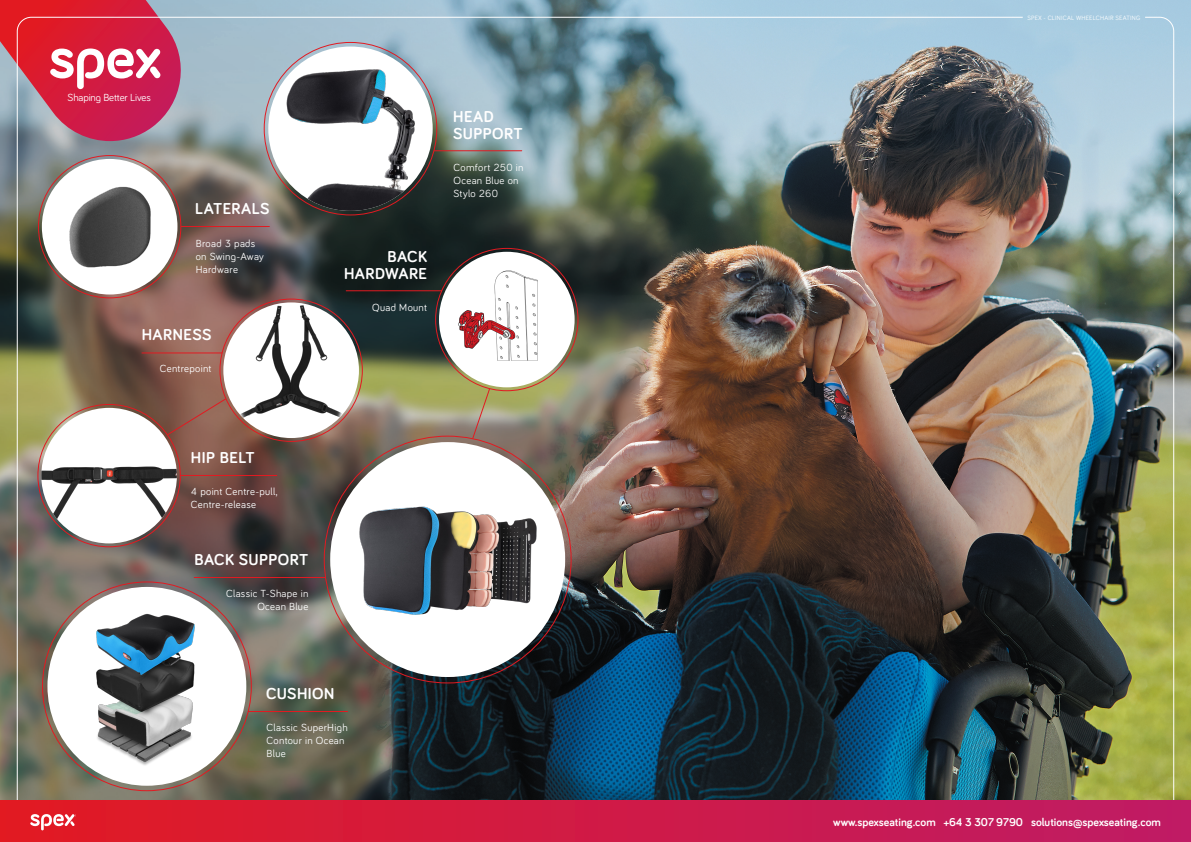
<style>
.page{position:relative;width:1191px;height:842px;background:#fff}
.page>*{position:absolute;margin:0;border:0;box-sizing:border-box;transform-origin:0 0}
.t1{font:700 16.3px/16.3px "Bariol";letter-spacing:.025em;color:#fff}
.Body_Text{font:700 11.7px "Bariol";color:#fff}
.t2{font:10.6px/13px "Bariol";letter-spacing:.025em;color:#fff}
.t3{font:10.6px "Bariol";letter-spacing:-.01em;color:#fff}
.t4{font:6.4px "Bariol";letter-spacing:.035em;color:#fff}
</style>
<div class="page">
<img style="left:0;top:0;width:1191px;height:801px">
<hr style="left:248px;top:711px;width:100px;height:1px;background:#e21a21">
<div style="left:47px;top:587px;width:199px;height:199px;background:#fff;border-radius:50%"></div>
<img style="left:63px;top:605px;width:165px;height:165px">
<hr style="left:434px;top:150px;width:88px;height:1px;background:#e21a21">
<img style="left:268px;top:47px;width:165px;height:164px;border-radius:82px">
<hr style="left:346px;top:290px;width:95px;height:1px;background:#e21a21">
<div style="left:439px;top:252px;width:135px;height:135px;background:#fff;border-radius:50%"></div>
<img style="left:439px;top:257px;width:118px;height:118px">
<img style="left:223px;top:302px;width:136px;height:128px">
<hr style="left:181px;top:226px;width:88px;height:1px;background:#e21a21">
<div style="left:42px;top:159px;width:135px;height:135px;background:#fff;border-radius:50%"></div>
<img style="left:49px;top:166px;width:121px;height:121px">
<div style="left:41px;top:408px;width:136px;height:135px;background:#fff;border-radius:50%"></div>
<img style="left:41px;top:425px;width:136px;height:101px">
<hr style="left:142px;top:352px;width:80px;height:1px;background:#e21a21">
<hr style="left:180px;top:475px;width:97px;height:1px;background:#e21a21">
<img style="left:330px;top:442px;width:235px;height:235px;border-radius:117px">
<hr style="left:194px;top:577px;width:131px;height:1px;background:#e21a21">
<svg style="left:471px;top:388px;width:20px;height:52px"></svg>
<svg style="left:166px;top:397px;width:61px;height:39px;background:#8e5e50"></svg>
<svg style="left:0;top:0;width:190px;height:141px;background:#c8536c"></svg>
<div style="left:0;top:801px;width:1191px;height:41px;background:linear-gradient(to right,#e21a23,#be1b66)"></div>
<svg style="left:30px;top:814px;width:45px;height:16px"></svg>
<p class="t3" style="left:68px;top:90px;width:85px">Shaping Better Lives</p>
<h1 class="t1" style="left:195px;top:200px;width:76px">LATERALS</h1>
<p class="t2" style="left:196px;top:236px;width:70px">Broad 3 pads on Swing-Away<br>Hardware</p>
<h1 class="t1" style="left:142px;top:326px;width:71px">HARNESS</h1>
<p class="t2" style="left:160px;top:362px;width:53px">Centrepoint</p>
<p class="t1" style="left:191px;top:449px;width:65px">HIP BELT</p>
<p class="t2" style="left:191px;top:484px;width:88px">4 point Centre-pull,<br>Centre-release</p>
<h1 class="t1" style="left:194px;top:551px;width:115px">BACK SUPPORT</h1>
<p class="t2" style="left:226px;top:586px;width:84px;text-align:right">Classic T-Shape in<br>Ocean Blue</p>
<p class="t1" style="left:344px;top:248px;width:84px;text-align:right">BACK<br>HARDWARE</p>
<p class="t2" style="left:372px;top:300px;width:56px">Quad Mount</p>
<p class="t1" style="left:453px;top:108px;width:71px">HEAD<br>SUPPORT</p>
<p class="t2" style="left:453px;top:160px;width:71px">Comfort 250 in<br>Ocean Blue on<br>Stylo 260</p>
<h1 class="t1" style="left:266px;top:685px;width:70px">CUSHION</h1>
<p class="t2" style="left:267px;top:720px;width:83px">Classic SuperHigh<br>Contour in Ocean<br>Blue</p>
<p class="t4" style="left:1027px;top:13px;width:114px">SPEX - CLINICAL WHEELCHAIR SEATING</p>
<p class="Body_Text" style="left:833px;top:814px;width:329px">www.spexseating.com +64 3 307 9790 solutions@spexseating.com</p>
</div>
